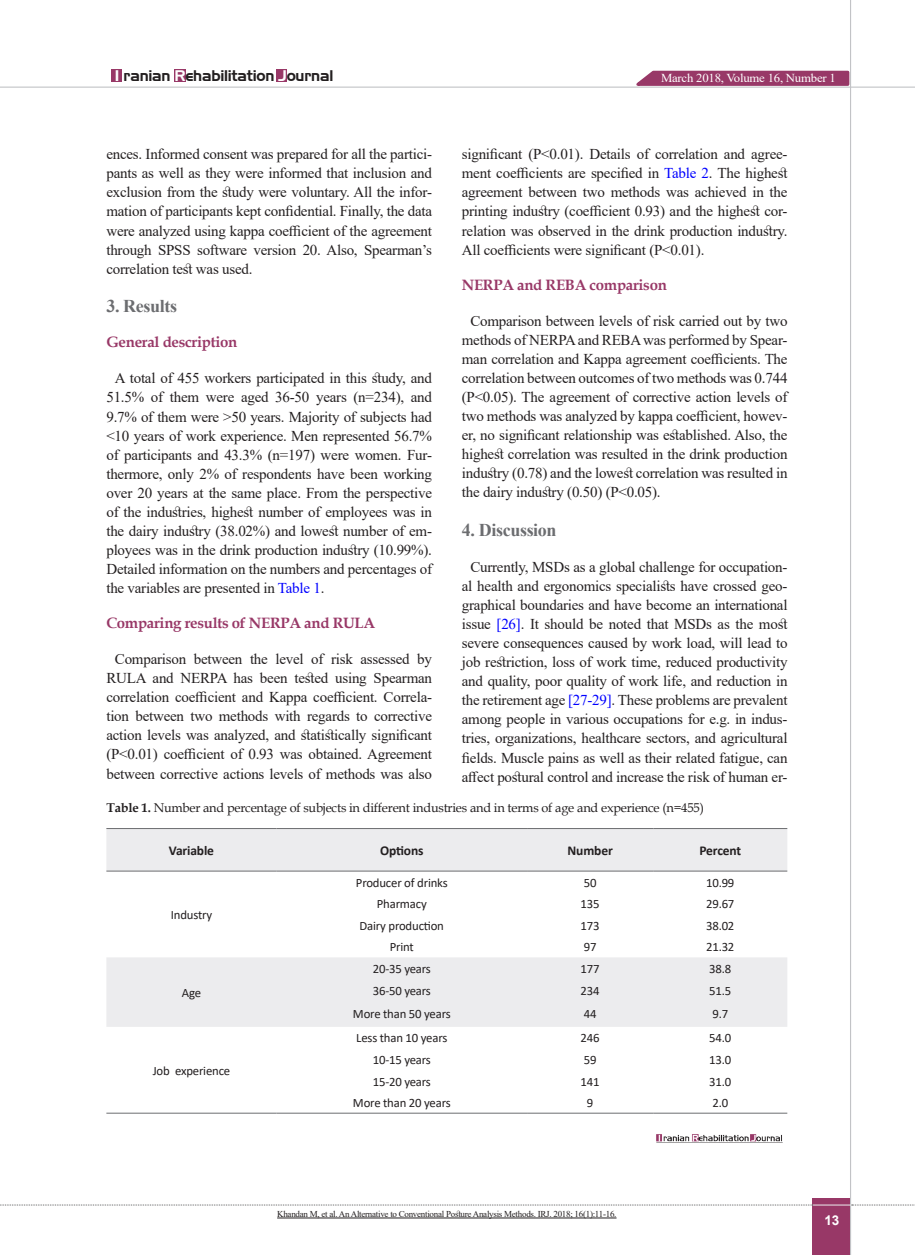
<style>
.page{position:relative;width:915px;height:1255px;background:#fff}
.page>*{position:absolute;margin:0;border:0;box-sizing:border-box;transform-origin:0 0}
.Titr{font:700 18px "Times New Roman";letter-spacing:-.02em;color:#6c6d70}
.matn-en{font:15px/19px "Times New Roman";letter-spacing:-.015em;color:#231f20;text-align:justify}
.Titr-2{font:700 15px "Book Antiqua";letter-spacing:-.02em;color:#983867}
.t1{font:15px "Aero Regular SWFTE";letter-spacing:-.015em;color:#231f20}
.chart{font:700 13.5px "Calibri";letter-spacing:-.01em;color:#231f20}
.t2{font:700 13.5px "Arial";color:#fff}
.chart-2{font:12.75px "Calibri";letter-spacing:-.015em;color:#231f20}
.zirnevis{font:12.75px "Book Antiqua";letter-spacing:-.015em;color:#231f20}
.t3{font:12.15px "Times New Roman";letter-spacing:-.015em;color:#fff;scale:1.05 1}
.chart-3{font:9px "Times New Roman";letter-spacing:-.03em;color:#231f20}
.s1{color:#fff}
.s2{color:#00f}
.s3{font-weight:700}
</style>
<div class="page">
<div style="left:812px;top:1198px;width:38px;height:56px;background:#983867"></div>
<hr style="left:849px;top:0;width:1px;height:1254px;background:#c2c3c6">
<hr style="left:0;top:87px;width:914px;height:1px;background:#c2c3c6">
<hr style="left:812px;top:1204px;width:38px;height:1px;background:#ececee">
<svg style="left:0;top:1204px;width:812px;height:1px"></svg>
<svg style="left:851px;top:1204px;width:64px;height:1px"></svg>
<div style="left:112px;top:69px;width:10px;height:13px;background:#983867"></div>
<div style="left:174px;top:69px;width:12px;height:13px;background:#983867"></div>
<div style="left:276px;top:69px;width:11px;height:13px;background:#983867"></div>
<svg style="left:629px;top:69px;width:221px;height:18px;background:#ac6186"></svg>
<hr style="left:277px;top:1217px;width:339px;height:1px;background:#231f20">
<svg style="left:106px;top:829px;width:681px;height:197px;fill:#ececee"></svg>
<hr style="left:106px;top:828px;width:170px;height:1px;background:#6c6d70">
<hr style="left:276px;top:828px;width:251px;height:1px;background:#6c6d70">
<hr style="left:527px;top:828px;width:126px;height:1px;background:#6c6d70">
<hr style="left:653px;top:828px;width:134px;height:1px;background:#6c6d70">
<hr style="left:106px;top:870px;width:170px;height:1px;background:#6c6d70">
<hr style="left:276px;top:870px;width:251px;height:1px;background:#6c6d70">
<hr style="left:527px;top:870px;width:126px;height:1px;background:#6c6d70">
<hr style="left:653px;top:870px;width:134px;height:1px;background:#6c6d70">
<hr style="left:106px;top:1112px;width:170px;height:1px;background:#6c6d70">
<hr style="left:276px;top:1112px;width:251px;height:1px;background:#6c6d70">
<hr style="left:527px;top:1112px;width:126px;height:1px;background:#6c6d70">
<hr style="left:653px;top:1112px;width:134px;height:1px;background:#6c6d70">
<img style="left:656px;top:1134px;width:127px;height:9px">
<p class="t1" style="left:115px;top:67px;width:220px"><span class="s1">I</span> ranian <span class="s1">R</span>ehabilitation <span class="s1">J</span>ournal</p>
<p class="t3" style="left:660px;top:69px;width:168px">March 2018, Volume 16, Number 1</p>
<p class="matn-en" style="left:106px;top:144px;width:327px">ences. Informed consent was prepared for all the partici&shy;pants as well as they were informed that inclusion and exclusion from the study were voluntary. All the infor&shy;mation of participants kept confidential. Finally, the data were analyzed using kappa coefficient of the agreement through SPSS software version 20. Also, Spearman’s correlation test was used.</p>
<p class="Titr" style="left:106px;top:293px;width:72px">3. Results</p>
<p class="Titr-2" style="left:106px;top:332px;width:132px">General description</p>
<p class="matn-en" style="left:106px;top:368px;width:327px;text-indent:9px">A total of 455 workers participated in this study, and 51.5% of them were aged 36-50 years (n=234), and 9.7% of them were &gt;50 years. Majority of subjects had &lt;10 years of work experience. Men represented 56.7% of participants and 43.3% (n=197) were women. Fur&shy;thermore, only 2% of respondents have been working over 20 years at the same place. From the perspective of the industries, highest number of employees was in the dairy industry (38.02%) and lowest number of em&shy;ployees was in the drink production industry (10.99%).<br>Detailed information on the numbers and percentages of the variables are presented in <span class="s2">Table 1</span>.</p>
<p class="Titr-2" style="left:106px;top:612px;width:270px">Comparing results of NERPA and RULA</p>
<p class="matn-en" style="left:106px;top:649px;width:327px;text-align:center">Comparison between the level of risk assessed by RULA and NERPA has been tested using Spearman correlation coefficient and Kappa coefficient. Correla&shy;tion between two methods with regards to corrective action levels was analyzed, and statistically significant (P&lt;0.01) coefficient of 0.93 was obtained. Agreement between corrective actions levels of methods was also</p>
<p class="matn-en" style="left:461px;top:144px;width:327px">significant (P&lt;0.01). Details of correlation and agree&shy;ment coefficients are specified in <span class="s2">Table 2</span>. The highest agreement between two methods was achieved in the printing industry (coefficient 0.93) and the highest cor&shy;relation was observed in the drink production industry.<br>All coefficients were significant (P&lt;0.01).</p>
<p class="Titr-2" style="left:461px;top:274px;width:206px">NERPA and REBA comparison</p>
<p class="matn-en" style="left:461px;top:311px;width:327px;text-indent:9px">Comparison between levels of risk carried out by two methods of NERPA and REBA was performed by Spear&shy;man correlation and Kappa agreement coefficients. The correlation between outcomes of two methods was 0.744 (P&lt;0.05). The agreement of corrective action levels of two methods was analyzed by kappa coefficient, howev&shy;er, no significant relationship was established. Also, the highest correlation was resulted in the drink production industry (0.78) and the lowest correlation was resulted in the dairy industry (0.50) (P&lt;0.05).</p>
<p class="Titr" style="left:461px;top:517px;width:96px">4. Discussion</p>
<p class="matn-en" style="left:461px;top:557px;width:327px;text-align:center">Currently, MSDs as a global challenge for occupation&shy;al health and ergonomics specialists have crossed geo&shy;graphical boundaries and have become an international issue <span class="s2">[26]</span>. It should be noted that MSDs as the most severe consequences caused by work load, will lead to job restriction, loss of work time, reduced productivity and quality, poor quality of work life, and reduction in the retirement age <span class="s2">[27-29]</span>. These problems are prevalent among people in various occupations for e.g. in indus&shy;tries, organizations, healthcare sectors, and agricultural fields. Muscle pains as well as their related fatigue, can affect postural control and increase the risk of human er-</p>
<p class="zirnevis" style="left:106px;top:799px;width:599px"><span class="s3">Table 1.</span> Number and percentage of subjects in different industries and in terms of age and experience (n=455)</p>
<p class="chart" style="left:169px;top:840px;width:47px">Variable</p>
<p class="chart" style="left:380px;top:840px;width:45px">Options</p>
<p class="chart" style="left:567px;top:840px;width:47px">Number</p>
<p class="chart" style="left:699px;top:840px;width:43px">Percent</p>
<p class="chart-2" style="left:171px;top:905px;width:43px">Industry</p>
<p class="chart-2" style="left:182px;top:983px;width:21px">Age</p>
<p class="chart-2" style="left:153px;top:1061px;width:79px">Job experience</p>
<p class="chart-2" style="left:356px;top:873px;width:93px">Producer of drinks</p>
<p class="chart-2" style="left:583px;top:873px;width:14px">50</p>
<p class="chart-2" style="left:705px;top:873px;width:30px">10.99</p>
<p class="chart-2" style="left:377px;top:895px;width:51px">Pharmacy</p>
<p class="chart-2" style="left:580px;top:895px;width:21px">135</p>
<p class="chart-2" style="left:705px;top:895px;width:30px">29.67</p>
<p class="chart-2" style="left:359px;top:916px;width:86px">Dairy production</p>
<p class="chart-2" style="left:580px;top:916px;width:21px">173</p>
<p class="chart-2" style="left:705px;top:916px;width:30px">38.02</p>
<p class="chart-2" style="left:389px;top:938px;width:26px">Print</p>
<p class="chart-2" style="left:583px;top:938px;width:14px">97</p>
<p class="chart-2" style="left:705px;top:938px;width:30px">21.32</p>
<p class="chart-2" style="left:372px;top:959px;width:60px">20-35 years</p>
<p class="chart-2" style="left:580px;top:959px;width:21px">177</p>
<p class="chart-2" style="left:709px;top:959px;width:24px">38.8</p>
<p class="chart-2" style="left:372px;top:981px;width:60px">36-50 years</p>
<p class="chart-2" style="left:580px;top:981px;width:21px">234</p>
<p class="chart-2" style="left:709px;top:981px;width:24px">51.5</p>
<p class="chart-2" style="left:353px;top:1005px;width:99px">More than 50 years</p>
<p class="chart-2" style="left:583px;top:1005px;width:14px">44</p>
<p class="chart-2" style="left:712px;top:1005px;width:17px">9.7</p>
<p class="chart-2" style="left:356px;top:1029px;width:93px">Less than 10 years</p>
<p class="chart-2" style="left:580px;top:1029px;width:21px">246</p>
<p class="chart-2" style="left:709px;top:1029px;width:24px">54.0</p>
<p class="chart-2" style="left:372px;top:1050px;width:60px">10-15 years</p>
<p class="chart-2" style="left:583px;top:1050px;width:14px">59</p>
<p class="chart-2" style="left:709px;top:1050px;width:24px">13.0</p>
<p class="chart-2" style="left:372px;top:1072px;width:60px">15-20 years</p>
<p class="chart-2" style="left:580px;top:1072px;width:21px">141</p>
<p class="chart-2" style="left:709px;top:1072px;width:24px">31.0</p>
<p class="chart-2" style="left:353px;top:1094px;width:99px">More than 20 years</p>
<p class="chart-2" style="left:586px;top:1094px;width:8px">9</p>
<p class="chart-2" style="left:712px;top:1094px;width:17px">2.0</p>
<p class="chart-3" style="left:277px;top:1207px;width:341px">Khandan M, et al. An Alternative to Conventional Posture Analysis Methods. IRJ. 2018; 16(1):11-16.</p>
<p class="t2" style="left:824px;top:1210px;width:17px">13</p>
</div>
